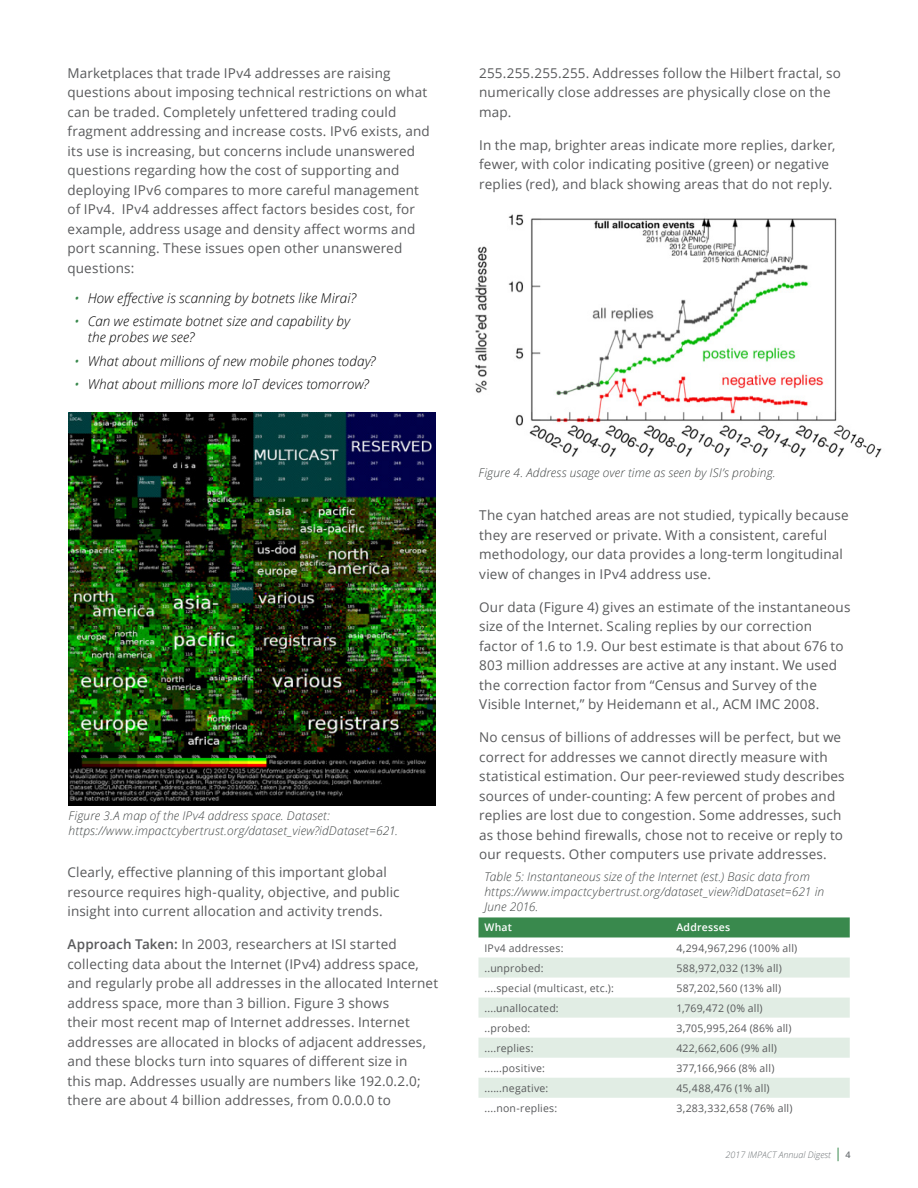
<style>
.page{position:relative;width:918px;height:1188px;background:#fff}
.page>*{position:absolute;margin:0;border:0;box-sizing:border-box;transform-origin:0 0}
.t1{font:13.5px/19.5px "Open Sans";letter-spacing:.01em;color:#58595b}
.t2{font:italic 300 13.5px/16.5px "Open Sans";letter-spacing:.005em;color:#000}
.t3{font:italic 300 12px/15px "Open Sans";letter-spacing:.01em;color:#424646}
.t4{font:10.5px "Open Sans";letter-spacing:.02em;color:#58595b}
.t5{font:600 10.5px "Open Sans";letter-spacing:.025em;color:#fff}
.t6{font:italic 300 9px "Open Sans";color:#6e7376}
.s1{color:#39894d}
.s2{font-weight:600}
.s3{font-weight:400;font-style:normal;font-size:13.5px;color:#39894d}
.s4{font-weight:600;font-style:normal}
</style>
<div class="page">
<img style="left:68px;top:412px;width:368px;height:394px">
<img style="left:475px;top:214px;width:407px;height:244px">
<div style="left:478px;top:917px;width:372px;height:20px;background:#39894d"></div>
<svg style="left:478px;top:958px;width:372px;height:140px;fill:#e1ede4"></svg>
<p class="t1" style="left:68px;top:63px;width:364px">Marketplaces that trade IPv4 addresses are raising questions about imposing technical restrictions on what can be traded. Completely unfettered trading could fragment addressing and increase costs. IPv6 exists, and its use is increasing, but concerns include unanswered questions regarding how the cost of supporting and deploying IPv6 compares to more careful management of IPv4. IPv4 addresses affect factors besides cost, for example, address usage and density affect worms and port scanning. These issues open other unanswered questions:</p>
<p class="t2" style="left:74px;top:289px;width:283px"><span class="s1">•</span> How effective is scanning by botnets like Mirai?</p>
<p class="t2" style="left:88px;top:312px;width:264px;text-indent:-14px"><span class="s1">•</span> Can we estimate botnet size and capability by the probes we see?</p>
<p class="t2" style="left:74px;top:352px;width:303px"><span class="s1">•</span> What about millions of new mobile phones today?</p>
<p class="t2" style="left:74px;top:375px;width:296px"><span class="s1">•</span> What about millions more IoT devices tomorrow?</p>
<p class="t3" style="left:69px;top:808px;width:331px">Figure 3.A map of the IPv4 address space. Dataset: https://www.impactcybertrust.org/dataset_view?idDataset=621.</p>
<p class="t1" style="left:68px;top:862px;width:334px">Clearly, effective planning of this important global resource requires high-quality, objective, and public insight into current allocation and activity trends.</p>
<p class="t1" style="left:68px;top:934px;width:372px"><span class="s2">Approach Taken:</span> In 2003, researchers at ISI started collecting data about the Internet (IPv4) address space, and regularly probe all addresses in the allocated Internet address space, more than 3 billion. Figure 3 shows<br>their most recent map of Internet addresses. Internet addresses are allocated in blocks of adjacent addresses, and these blocks turn into squares of different size in<br>this map. Addresses usually are numbers like 192.0.2.0; there are about 4 billion addresses, from 0.0.0.0 to</p>
<p class="t1" style="left:479px;top:63px;width:363px">255.255.255.255. Addresses follow the Hilbert fractal, so numerically close addresses are physically close on the map.</p>
<p class="t1" style="left:479px;top:135px;width:358px">In the map, brighter areas indicate more replies, darker, fewer, with color indicating positive (green) or negative replies (red), and black showing areas that do not reply.</p>
<p class="t3" style="left:478px;top:464px;width:299px">Figure 4. Address usage over time as seen by ISI’s probing.</p>
<p class="t1" style="left:479px;top:505px;width:371px">The cyan hatched areas are not studied, typically because they are reserved or private. With a consistent, careful methodology, our data provides a long-term longitudinal view of changes in IPv4 address use.</p>
<p class="t1" style="left:479px;top:597px;width:373px">Our data (Figure 4) gives an estimate of the instantaneous size of the Internet. Scaling replies by our correction factor of 1.6 to 1.9. Our best estimate is that about 676 to 803 million addresses are active at any instant. We used the correction factor from “Census and Survey of the Visible Internet,” by Heidemann et al., ACM IMC 2008.</p>
<p class="t1" style="left:479px;top:727px;width:367px">No census of billions of addresses will be perfect, but we correct for addresses we cannot directly measure with statistical estimation. Our peer-reviewed study describes sources of under-counting: A few percent of probes and replies are lost due to congestion. Some addresses, such as those behind firewalls, chose not to receive or reply to our requests. Other computers use private addresses.</p>
<p class="t3" style="left:484px;top:869px;width:341px">Table 5: Instantaneous size of the Internet (est.) Basic data from https://www.impactcybertrust.org/dataset_view?idDataset=621 in<br>June 2016.</p>
<p class="t5" style="left:484px;top:920px;width:29px">What</p>
<p class="t5" style="left:676px;top:920px;width:55px">Addresses</p>
<p class="t4" style="left:484px;top:941px;width:80px">IPv4 addresses:</p>
<p class="t4" style="left:676px;top:941px;width:123px">4,294,967,296 (100% all)</p>
<p class="t4" style="left:484px;top:961px;width:61px">..unprobed:</p>
<p class="t4" style="left:676px;top:961px;width:107px">588,972,032 (13% all)</p>
<p class="t4" style="left:484px;top:981px;width:131px">....special (multicast, etc.):</p>
<p class="t4" style="left:676px;top:981px;width:106px">587,202,560 (13% all)</p>
<p class="t4" style="left:484px;top:1001px;width:76px">....unallocated:</p>
<p class="t4" style="left:676px;top:1001px;width:88px">1,769,472 (0% all)</p>
<p class="t4" style="left:484px;top:1021px;width:47px">..probed:</p>
<p class="t4" style="left:676px;top:1021px;width:117px">3,705,995,264 (86% all)</p>
<p class="t4" style="left:484px;top:1041px;width:50px">....replies:</p>
<p class="t4" style="left:676px;top:1041px;width:102px">422,662,606 (9% all)</p>
<p class="t4" style="left:484px;top:1061px;width:62px">......positive:</p>
<p class="t4" style="left:676px;top:1061px;width:100px">377,166,966 (8% all)</p>
<p class="t4" style="left:484px;top:1081px;width:65px">......negative:</p>
<p class="t4" style="left:676px;top:1081px;width:95px">45,488,476 (1% all)</p>
<p class="t4" style="left:484px;top:1101px;width:74px">....non-replies:</p>
<p class="t4" style="left:676px;top:1101px;width:118px">3,283,332,658 (76% all)</p>
<p class="t6" style="left:726px;top:1149px;width:126px">2017 IMPACT Annual Digest <span class="s3">|</span> <span class="s4">4</span></p>
</div>
